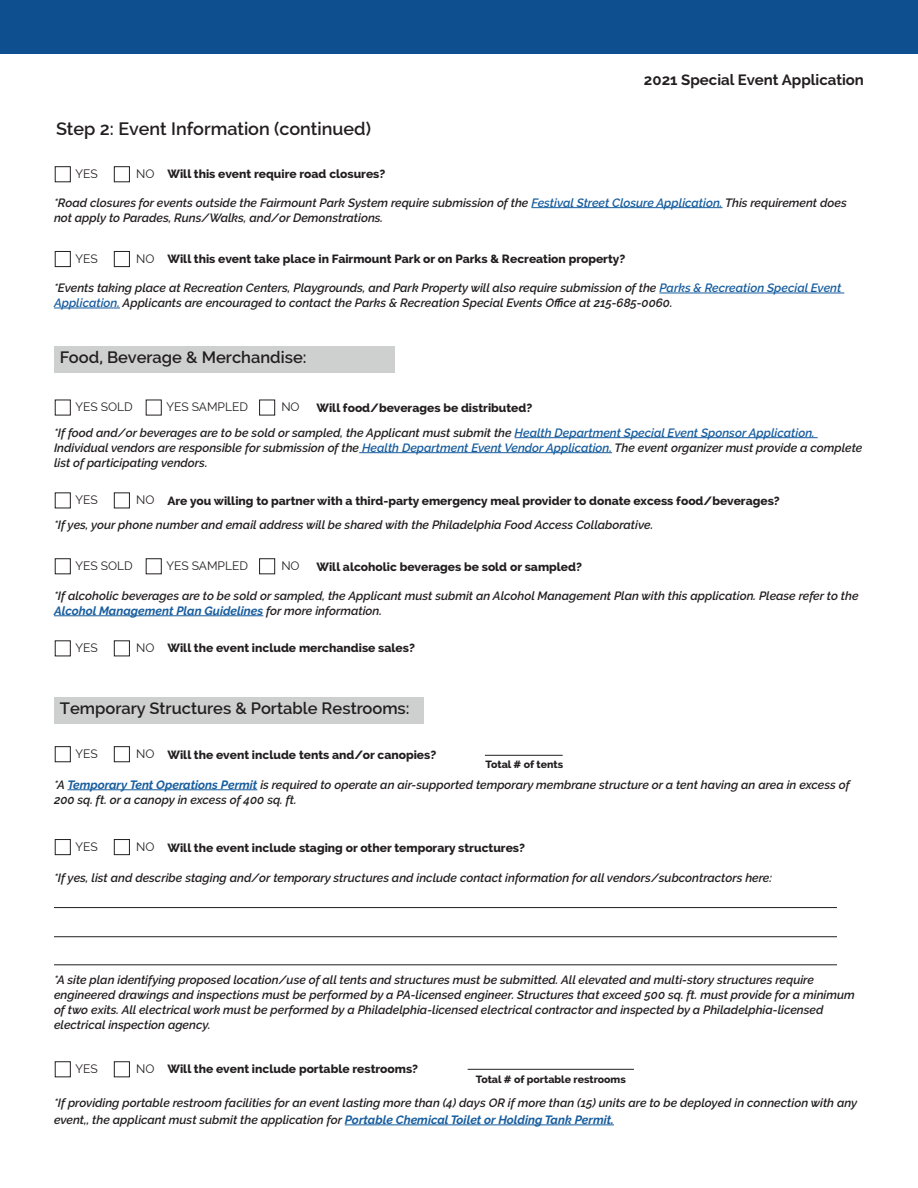
<style>
.page{position:relative;width:918px;height:1188px;background:#fff}
.page>*{position:absolute;margin:0;border:0;box-sizing:border-box;transform-origin:0 0}
.t1{font:600 18px "Raleway";color:#231f20}
.t2{font:600 16.5px "Raleway";color:#231f20}
.t3{font:700 15px "Raleway";color:#231f20}
.t4{font:italic 600 12px/15px "Raleway";color:#231f20}
.t5{font:800 12px "Raleway";color:#231f20}
.t6{font:12px "Raleway";color:#231f20}
.t7{font:800 10.5px "Raleway";color:#231f20}
.s1{color:#175d9e}
.s2{font-weight:700;color:#175d9e}
</style>
<div class="page">
<div style="left:0;top:0;width:918px;height:54px;background:#0e508f"></div>
<div style="left:54px;top:346px;width:340px;height:27px;background:#cecfcf"></div>
<div style="left:54px;top:697px;width:369px;height:27px;background:#cecfcf"></div>
<hr style="left:531px;top:207px;width:192px;height:1px;background:#175d9e">
<hr style="left:515px;top:437px;width:303px;height:1px;background:#175d9e">
<hr style="left:359px;top:452px;width:253px;height:1px;background:#175d9e">
<hr style="left:67px;top:789px;width:190px;height:1px;background:#175d9e">
<hr style="left:345px;top:1125px;width:269px;height:1px;background:#175d9e">
<hr style="left:54px;top:615px;width:209px;height:1px;background:#175d9e">
<hr style="left:659px;top:293px;width:185px;height:1px;background:#175d9e">
<hr style="left:54px;top:308px;width:66px;height:1px;background:#175d9e">
<div style="left:55px;top:400px;width:16px;height:15px;border:1px solid #231f20"></div>
<div style="left:55px;top:558px;width:16px;height:16px;border:1px solid #231f20"></div>
<div style="left:146px;top:400px;width:16px;height:15px;border:1px solid #231f20"></div>
<div style="left:146px;top:558px;width:16px;height:16px;border:1px solid #231f20"></div>
<div style="left:55px;top:251px;width:16px;height:16px;border:1px solid #231f20"></div>
<div style="left:55px;top:166px;width:16px;height:16px;border:1px solid #231f20"></div>
<div style="left:55px;top:746px;width:16px;height:16px;border:1px solid #231f20"></div>
<div style="left:55px;top:1061px;width:16px;height:16px;border:1px solid #231f20"></div>
<div style="left:55px;top:640px;width:16px;height:16px;border:1px solid #231f20"></div>
<div style="left:55px;top:492px;width:16px;height:16px;border:1px solid #231f20"></div>
<div style="left:55px;top:839px;width:16px;height:16px;border:1px solid #231f20"></div>
<div style="left:259px;top:400px;width:16px;height:15px;border:1px solid #231f20"></div>
<div style="left:259px;top:558px;width:16px;height:16px;border:1px solid #231f20"></div>
<div style="left:114px;top:251px;width:16px;height:16px;border:1px solid #231f20"></div>
<div style="left:114px;top:166px;width:16px;height:16px;border:1px solid #231f20"></div>
<div style="left:114px;top:746px;width:16px;height:16px;border:1px solid #231f20"></div>
<div style="left:114px;top:1061px;width:16px;height:16px;border:1px solid #231f20"></div>
<div style="left:114px;top:640px;width:16px;height:16px;border:1px solid #231f20"></div>
<div style="left:114px;top:492px;width:16px;height:16px;border:1px solid #231f20"></div>
<div style="left:114px;top:839px;width:16px;height:16px;border:1px solid #231f20"></div>
<hr style="left:485px;top:755px;width:78px;height:1px;background:#231f20">
<hr style="left:468px;top:1069px;width:166px;height:1px;background:#231f20">
<hr style="left:54px;top:907px;width:783px;height:1px;background:#231f20">
<hr style="left:54px;top:936px;width:783px;height:1px;background:#231f20">
<hr style="left:54px;top:964px;width:783px;height:1px;background:#231f20">
<p class="t1" style="left:56px;top:118px;width:316px">Step 2: Event Information (continued)</p>
<p class="t6" style="left:76px;top:167px;width:24px">YES</p>
<p class="t6" style="left:136px;top:167px;width:20px">NO</p>
<p class="t5" style="left:167px;top:167px;width:220px">Will this event require road closures?</p>
<p class="t3" style="left:644px;top:72px;width:222px">2021 Special Event Application</p>
<p class="t4" style="left:54px;top:195px;width:794px">*Road closures for events outside the Fairmount Park System require submission of the <span class="s1">Festival Street Closure Application.</span> This requirement does not apply to Parades, Runs/Walks, and/or Demonstrations.</p>
<p class="t6" style="left:76px;top:252px;width:24px">YES</p>
<p class="t6" style="left:136px;top:252px;width:20px">NO</p>
<p class="t5" style="left:167px;top:252px;width:459px">Will this event take place in Fairmount Park or on Parks &amp; Recreation property?</p>
<p class="t4" style="left:54px;top:280px;width:789px">*Events taking place at Recreation Centers, Playgrounds, and Park Property will also require submission of the <span class="s1">Parks &amp; Recreation Special Event<br>Application.</span> Applicants are encouraged to contact the Parks &amp; Recreation Special Events Office at 215-685-0060.</p>
<p class="t2" style="left:60px;top:348px;width:248px">Food, Beverage &amp; Merchandise:</p>
<p class="t6" style="left:76px;top:400px;width:59px">YES SOLD</p>
<p class="t6" style="left:167px;top:400px;width:83px">YES SAMPLED</p>
<p class="t6" style="left:281px;top:400px;width:20px">NO</p>
<p class="t5" style="left:316px;top:401px;width:217px">Will food/beverages be distributed?</p>
<p class="t4" style="left:54px;top:425px;width:810px">*If food and/or beverages are to be sold or sampled, the Applicant must submit the <span class="s1">Health Department Special Event Sponsor Application.<br></span>Individual vendors are responsible for submission of the <span class="s1">Health Department Event Vendor Application.</span> The event organizer must provide a complete list of participating vendors.</p>
<p class="t6" style="left:76px;top:493px;width:24px">YES</p>
<p class="t6" style="left:136px;top:493px;width:20px">NO</p>
<p class="t5" style="left:167px;top:494px;width:614px">Are you willing to partner with a third-party emergency meal provider to donate excess food/beverages?</p>
<p class="t4" style="left:54px;top:517px;width:601px">*If yes, your phone number and email address will be shared with the Philadelphia Food Access Collaborative.</p>
<p class="t6" style="left:76px;top:559px;width:59px">YES SOLD</p>
<p class="t6" style="left:167px;top:559px;width:83px">YES SAMPLED</p>
<p class="t6" style="left:281px;top:559px;width:20px">NO</p>
<p class="t5" style="left:316px;top:560px;width:267px">Will alcoholic beverages be sold or sampled?</p>
<p class="t4" style="left:54px;top:588px;width:806px">*If alcoholic beverages are to be sold or sampled, the Applicant must submit an Alcohol Management Plan with this application. Please refer to the<br><span class="s2">Alcohol Management Plan Guidelines</span> for more information.</p>
<p class="t6" style="left:76px;top:641px;width:24px">YES</p>
<p class="t6" style="left:136px;top:641px;width:20px">NO</p>
<p class="t5" style="left:167px;top:641px;width:249px">Will the event include merchandise sales?</p>
<p class="t2" style="left:60px;top:699px;width:351px">Temporary Structures &amp; Portable Restrooms:</p>
<p class="t6" style="left:76px;top:747px;width:24px">YES</p>
<p class="t6" style="left:136px;top:747px;width:20px">NO</p>
<p class="t5" style="left:167px;top:748px;width:270px">Will the event include tents and/or canopies?</p>
<p class="t7" style="left:485px;top:758px;width:79px">Total # of tents</p>
<p class="t4" style="left:54px;top:777px;width:797px">*A <span class="s2">Temporary Tent Operations Permit</span> is required to operate an air-supported temporary membrane structure or a tent having an area in excess of<br>200 sq. ft. or a canopy in excess of 400 sq. ft.</p>
<p class="t6" style="left:76px;top:840px;width:24px">YES</p>
<p class="t6" style="left:136px;top:840px;width:20px">NO</p>
<p class="t5" style="left:167px;top:841px;width:359px">Will the event include staging or other temporary structures?</p>
<p class="t4" style="left:54px;top:871px;width:720px">*If yes, list and describe staging and/or temporary structures and include contact information for all vendors/subcontractors here:</p>
<p class="t4" style="left:54px;top:973px;width:802px">*A site plan identifying proposed location/use of all tents and structures must be submitted. All elevated and multi-story structures require engineered drawings and inspections must be performed by a PA-licensed engineer. Structures that exceed 500 sq. ft. must provide for a minimum of two exits. All electrical work must be performed by a Philadelphia-licensed electrical contractor and inspected by a Philadelphia-licensed electrical inspection agency.</p>
<p class="t6" style="left:76px;top:1062px;width:24px">YES</p>
<p class="t6" style="left:136px;top:1062px;width:20px">NO</p>
<p class="t5" style="left:167px;top:1062px;width:252px">Will the event include portable restrooms?</p>
<p class="t7" style="left:476px;top:1073px;width:152px">Total # of portable restrooms</p>
<p class="t4" style="left:54px;top:1095px;width:805px;line-height:16.5px">*If providing portable restroom facilities for an event lasting more than (4) days OR if more than (15) units are to be deployed in connection with any event,, the applicant must submit the application for <span class="s2">Portable Chemical Toilet or Holding Tank Permit.</span></p>
</div>
